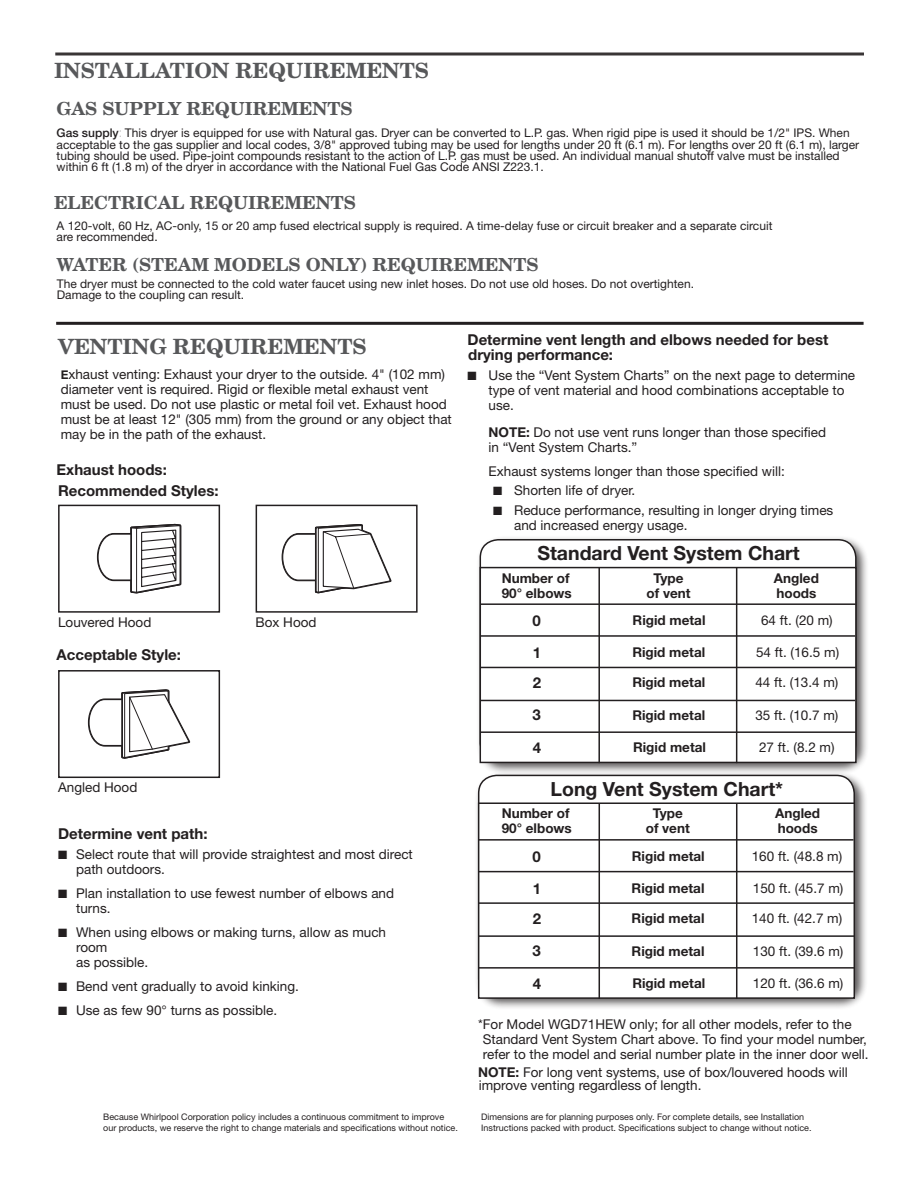
<style>
.page{position:relative;width:918px;height:1188px;background:#fff}
.page>*{position:absolute;margin:0;border:0;box-sizing:border-box;transform-origin:0 0}
.t1{font:700 21px "New Century Schlbk LT Std";color:#57585a}
.t2{font:700 19.5px "Helvetica Neue LT Std";color:#231f20}
.t3{font:700 18px "New Century Schlbk LT Std";color:#57585a}
._1_Heading_3_Plus{font:700 15px/15px "Helvetica Neue LT Std";color:#231f20}
._2_Body{font:700 15px "Helvetica Neue LT Std";color:#231f20}
._2_Body_Bold{font:13.5px/15px "Helvetica Neue LT Std";color:#231f20}
.t4{font:700 13.5px/15px "Helvetica Neue LT Std";color:#231f20}
._2_Body_Indent{font:13.5px/14.7px "Helvetica Neue LT Std";color:#231f20}
._2_Body-2{font:13.5px "Helvetica Neue LT Std";color:#231f20}
.t5{font:12px/11.2px "Helvetica Neue LT Std";color:#231f20}
.t6{font:9px "Helvetica Neue LT Std";color:#231f20}
.s1{font-weight:500}
.s2{font-weight:200;font-stretch:condensed;font-size:13.5px}
.s3{font-weight:700;font-size:12px}
.s4{font-weight:700}
</style>
<div class="page">
<hr style="left:56px;top:322px;width:808px;height:3px;background:#231f20">
<svg style="left:97px;top:524px;width:84px;height:69px"></svg>
<div style="left:58px;top:505px;width:162px;height:108px;border:2px solid #231f20"></div>
<svg style="left:88px;top:689px;width:102px;height:70px"></svg>
<div style="left:58px;top:670px;width:162px;height:108px;border:2px solid #231f20"></div>
<svg style="left:282px;top:524px;width:110px;height:69px"></svg>
<div style="left:256px;top:505px;width:162px;height:108px;border:2px solid #231f20"></div>
<svg style="left:55px;top:52px;width:809px;height:4px;background:#6a6768"></svg>
<div style="left:476px;top:536px;width:394px;height:239px;background:#231f20;opacity:.75"></div>
<div style="left:480px;top:540px;width:376px;height:221px;background:#fff;border-radius:18px"></div>
<div style="left:480px;top:568px;width:376px;height:194px;background:#fff"></div>
<div style="left:480px;top:567px;width:377px;height:196px;border:2px solid #231f20"></div>
<hr style="left:598px;top:568px;width:2px;height:195px;background:#231f20">
<hr style="left:736px;top:568px;width:1px;height:195px;background:#231f20">
<hr style="left:480px;top:603px;width:376px;height:2px;background:#231f20">
<hr style="left:480px;top:635px;width:375px;height:2px;background:#231f20">
<hr style="left:480px;top:667px;width:376px;height:1px;background:#231f20">
<hr style="left:480px;top:700px;width:375px;height:1px;background:#231f20">
<hr style="left:480px;top:731px;width:376px;height:2px;background:#231f20">
<div style="left:474px;top:771px;width:394px;height:239px;background:#231f20;opacity:.75"></div>
<div style="left:479px;top:775px;width:375px;height:222px;background:#fff;border-radius:18px"></div>
<div style="left:479px;top:803px;width:375px;height:195px;background:#fff"></div>
<div style="left:478px;top:802px;width:377px;height:197px;border:2px solid #231f20"></div>
<hr style="left:599px;top:803px;width:1px;height:196px;background:#231f20">
<hr style="left:736px;top:803px;width:1px;height:196px;background:#231f20">
<hr style="left:479px;top:839px;width:375px;height:2px;background:#231f20">
<hr style="left:479px;top:871px;width:375px;height:1px;background:#231f20">
<hr style="left:479px;top:902px;width:375px;height:2px;background:#231f20">
<hr style="left:479px;top:935px;width:375px;height:2px;background:#231f20">
<hr style="left:479px;top:967px;width:375px;height:2px;background:#231f20">
<p class="t1" style="left:54px;top:57px;width:376px">INSTALLATION REQUIREMENTS</p>
<p class="t3" style="left:57px;top:97px;width:297px">GAS SUPPLY REQUIREMENTS</p>
<p class="t5" style="left:57px;top:127px;width:804px"><span class="s1">Gas supply</span><span class="s2">:</span> This dryer is equipped for use with Natural gas. Dryer can be converted to L.P. gas. When rigid pipe is used it should be 1/2" IPS. When acceptable to the gas supplier and local codes, 3/8" approved tubing may be used for lengths under 20 ft (6.1 m). For lengths over 20 ft (6.1 m), larger tubing should be used. Pipe-joint compounds resistant to the action of L.P. gas must be used. An individual manual shutoff valve must be installed within 6 ft (1.8 m) of the dryer in accordance with the National Fuel Gas Code ANSI Z223.1.</p>
<p class="t3" style="left:54px;top:191px;width:303px">ELECTRICAL REQUIREMENTS</p>
<p class="t5" style="left:57px;top:220px;width:717px">A 120-volt, 60 Hz, AC-only, 15 or 20 amp fused electrical supply is required. A time-delay fuse or circuit breaker and a separate circuit are recommended.</p>
<p class="t3" style="left:57px;top:253px;width:483px">WATER (STEAM MODELS ONLY) REQUIREMENTS</p>
<p class="t5" style="left:57px;top:278px;width:639px">The dryer must be connected to the cold water faucet using new inlet hoses. Do not use old hoses. Do not overtighten.<br>Damage to the coupling can result.</p>
<p class="t1" style="left:58px;top:333px;width:310px">VENTING REQUIREMENTS</p>
<p class="_2_Body_Bold" style="left:61px;top:367px;width:393px"><span class="s3">E</span>xhaust venting: Exhaust your dryer to the outside. 4" (102 mm) diameter vent is required. Rigid or flexible metal exhaust vent must be used. Do not use plastic or metal foil vet. Exhaust hood must be at least 12" (305 mm) from the ground or any object that may be in the path of the exhaust.</p>
<p class="_1_Heading_3_Plus" style="left:57px;top:462px;width:112px">Exhaust hoods:</p>
<p class="_1_Heading_3_Plus" style="left:58px;top:482px;width:162px">Recommended Styles:</p>
<p class="_1_Heading_3_Plus" style="left:468px;top:332px;width:362px">Determine vent length and elbows needed for best drying performance:</p>
<p class="_2_Body_Bold" style="left:489px;top:367px;width:368px;text-indent:-21px">■ Use the “Vent System Charts” on the next page to determine type of vent material and hood combinations acceptable to use.</p>
<p class="_2_Body_Indent" style="left:489px;top:425px;width:339px"><span class="s4">NOTE:</span> Do not use vent runs longer than those specified in “Vent System Charts.”</p>
<p class="_2_Body_Indent" style="left:489px;top:463px;width:298px">Exhaust systems longer than those specified will:</p>
<p class="_2_Body_Bold" style="left:493px;top:483px;width:144px">■ Shorten life of dryer.</p>
<p class="_2_Body_Bold" style="left:514px;top:502px;width:321px;text-indent:-21px">■ Reduce performance, resulting in longer drying times and increased energy usage.</p>
<p class="t2" style="left:537px;top:541px;width:264px">Standard Vent System Chart</p>
<p class="t4" style="left:502px;top:570px;width:72px">Number of<br>90° elbows</p>
<p class="t4" style="left:647px;top:570px;width:46px;text-align:center">Type of vent</p>
<p class="t4" style="left:774px;top:570px;width:46px">Angled hoods</p>
<p class="_2_Body-2" style="left:58px;top:614px;width:95px">Louvered Hood</p>
<p class="_1_Heading_3_Plus" style="left:57px;top:647px;width:126px">Acceptable Style:</p>
<p class="_2_Body-2" style="left:256px;top:614px;width:62px">Box Hood</p>
<p class="_1_Heading_3_Plus" style="left:533px;top:613px;width:10px">0</p>
<p class="t4" style="left:633px;top:612px;width:74px">Rigid metal</p>
<p class="_1_Heading_3_Plus" style="left:533px;top:645px;width:10px">1</p>
<p class="t4" style="left:632px;top:644px;width:74px">Rigid metal</p>
<p class="_1_Heading_3_Plus" style="left:533px;top:675px;width:10px">2</p>
<p class="t4" style="left:632px;top:675px;width:74px">Rigid metal</p>
<p class="_1_Heading_3_Plus" style="left:533px;top:707px;width:10px">3</p>
<p class="t4" style="left:632px;top:708px;width:74px">Rigid metal</p>
<p class="_1_Heading_3_Plus" style="left:533px;top:740px;width:10px">4</p>
<p class="t4" style="left:633px;top:740px;width:74px">Rigid metal</p>
<p class="_2_Body_Bold" style="left:761px;top:613px;width:73px">64 ft. (20 m)</p>
<p class="_2_Body_Bold" style="left:756px;top:644px;width:85px">54 ft. (16.5 m)</p>
<p class="_2_Body_Bold" style="left:755px;top:675px;width:85px">44 ft. (13.4 m)</p>
<p class="_2_Body_Bold" style="left:755px;top:708px;width:85px">35 ft. (10.7 m)</p>
<p class="_2_Body_Bold" style="left:759px;top:740px;width:77px">27 ft. (8.2 m)</p>
<p class="_2_Body-2" style="left:58px;top:779px;width:81px">Angled Hood</p>
<p class="_2_Body" style="left:58px;top:825px;width:151px">Determine vent path:</p>
<p class="_2_Body_Bold" style="left:76px;top:847px;width:338px;text-indent:-18px">■ Select route that will provide straightest and most direct path outdoors.</p>
<p class="_2_Body_Bold" style="left:76px;top:886px;width:320px;text-indent:-18px">■ Plan installation to use fewest number of elbows and turns.</p>
<p class="_2_Body_Bold" style="left:76px;top:925px;width:312px;text-indent:-18px">■ When using elbows or making turns, allow as much room<br>as possible.</p>
<p class="_2_Body_Bold" style="left:58px;top:979px;width:242px">■ Bend vent gradually to avoid kinking.</p>
<p class="_2_Body_Bold" style="left:58px;top:1003px;width:221px">■ Use as few 90° turns as possible.</p>
<p class="t2" style="left:551px;top:776px;width:234px">Long Vent System Chart*</p>
<p class="t4" style="left:502px;top:806px;width:72px">Number of<br>90° elbows</p>
<p class="t4" style="left:646px;top:806px;width:46px;text-align:center">Type of vent</p>
<p class="t4" style="left:775px;top:806px;width:46px">Angled hoods</p>
<p class="_2_Body_Bold" style="left:752px;top:848px;width:92px">160 ft. (48.8 m)</p>
<p class="_2_Body_Bold" style="left:753px;top:880px;width:92px">150 ft. (45.7 m)</p>
<p class="_2_Body_Bold" style="left:752px;top:910px;width:92px">140 ft. (42.7 m)</p>
<p class="_2_Body_Bold" style="left:753px;top:943px;width:92px">130 ft. (39.6 m)</p>
<p class="_2_Body_Bold" style="left:753px;top:975px;width:92px">120 ft. (36.6 m)</p>
<p class="_2_Body_Bold" style="left:483px;top:1016px;width:387px;text-indent:-5px">*For Model WGD71HEW only; for all other models, refer to the<br>Standard Vent System Chart above. To find your model number, refer to the model and serial number plate in the inner door well.</p>
<p class="_2_Body_Bold" style="left:478px;top:1065px;width:371px;line-height:13.5px"><span class="s4">NOTE:</span> For long vent systems, use of box/louvered hoods will improve venting regardless of length.</p>
<p class="_1_Heading_3_Plus" style="left:533px;top:849px;width:10px">0</p>
<p class="t4" style="left:632px;top:848px;width:74px">Rigid metal</p>
<p class="t4" style="left:632px;top:880px;width:74px">Rigid metal</p>
<p class="_1_Heading_3_Plus" style="left:533px;top:880px;width:10px">1</p>
<p class="_1_Heading_3_Plus" style="left:533px;top:911px;width:10px">2</p>
<p class="t4" style="left:632px;top:910px;width:74px">Rigid metal</p>
<p class="_1_Heading_3_Plus" style="left:533px;top:943px;width:10px">3</p>
<p class="t4" style="left:632px;top:943px;width:74px">Rigid metal</p>
<p class="t4" style="left:632px;top:975px;width:74px">Rigid metal</p>
<p class="_1_Heading_3_Plus" style="left:533px;top:976px;width:10px">4</p>
<p class="t6" style="left:103px;top:1112px;width:343px">Because Whirlpool Corporation policy includes a continuous commitment to improve</p>
<p class="t6" style="left:481px;top:1112px;width:325px">Dimensions are for planning purposes only. For complete details, see Installation</p>
<p class="t6" style="left:103px;top:1123px;width:356px">our products, we reserve the right to change materials and specifications without notice.</p>
<p class="t6" style="left:481px;top:1123px;width:332px">Instructions packed with product. Specifications subject to change without notice.</p>
</div>
